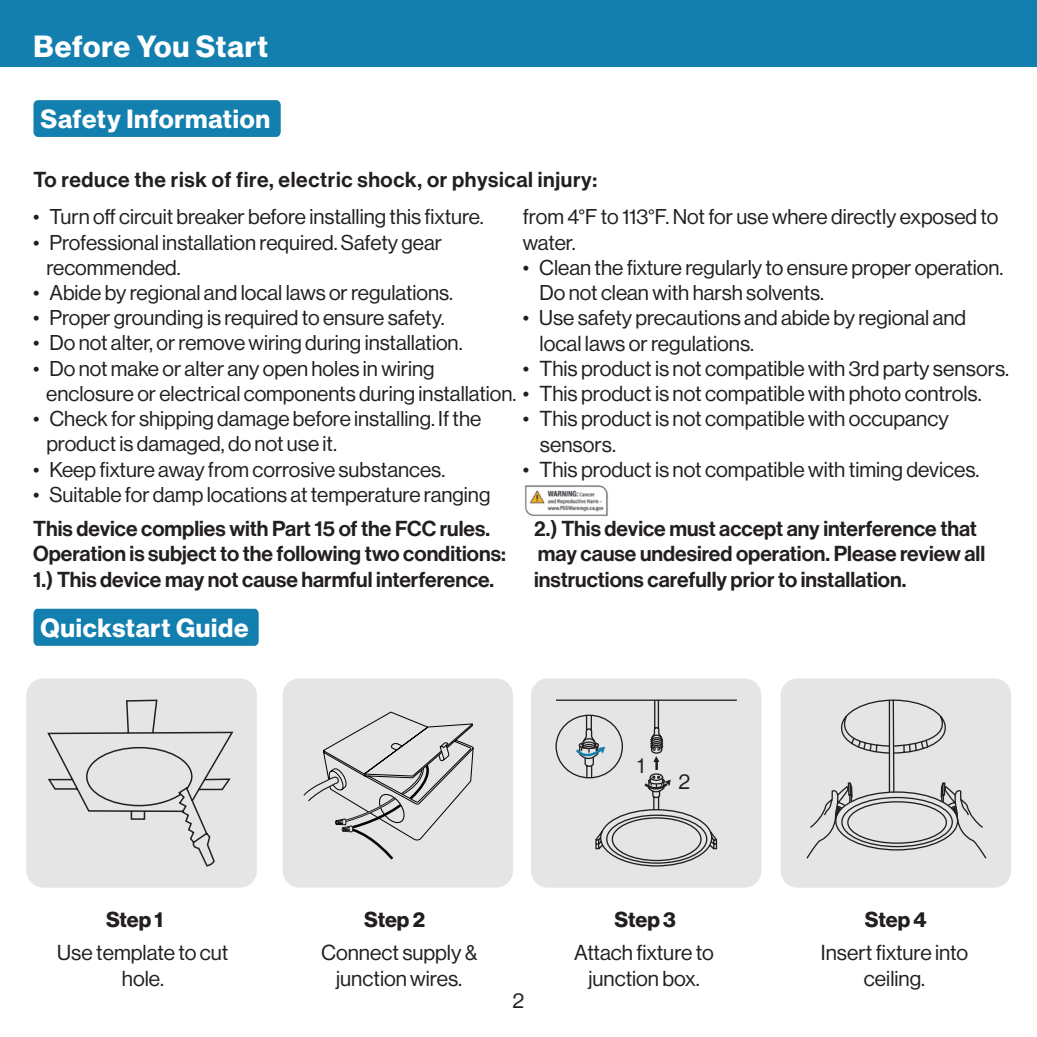
<style>
.page{position:relative;width:1037px;height:1037px;background:#fff}
.page>*{position:absolute;margin:0;border:0;box-sizing:border-box;transform-origin:0 0}
.t1{font:30px "N Haas Grotesk DS Pro 75 Bd";letter-spacing:.03em;color:#fff}
.t2{font:25.8px "N Haas Grotesk DS Pro 75 Bd";letter-spacing:.03em;color:#fff}
.t3{font:21.3px/25.5px "N Haas Grotesk DS Pro 55 Rg";color:#231f20;text-align:center}
.t4{font:21.3px/25.5px "N Haas Grotesk DS Pro 65 Md";color:#231f20}
.t5{font:21.3px "N Haas Grotesk DS Pro 65 Md";letter-spacing:.03em;color:#231f20}
.t6{font:21.3px "N Haas Grotesk DS Pro 75 Bd";letter-spacing:-.005em;color:#231f20}
.t7{font:21px/25.2px "N Haas Grotesk DS Pro 55 Rg";color:#231f20}
.s1{font-size:21.3px}
</style>
<div class="page">
<div style="left:531px;top:678px;width:230px;height:209px;background:#e5e5e5;border-radius:17px"></div>
<div style="left:283px;top:678px;width:230px;height:209px;background:#e5e5e5;border-radius:17px"></div>
<div style="left:26px;top:678px;width:231px;height:209px;background:#e5e5e5;border-radius:17px"></div>
<div style="left:780px;top:678px;width:231px;height:209px;background:#e5e5e5;border-radius:17px"></div>
<div style="left:33px;top:100px;width:248px;height:37px;background:#137fae;border-radius:5px"></div>
<div style="left:33px;top:609px;width:226px;height:37px;background:#137fae;border-radius:5px"></div>
<div style="left:0;top:0;width:1037px;height:67px;background:#137fae"></div>
<img style="left:525px;top:485px;width:83px;height:31px">
<svg style="left:47px;top:699px;width:187px;height:168px"></svg>
<svg style="left:303px;top:711px;width:171px;height:149px"></svg>
<svg style="left:555px;top:699px;width:182px;height:168px"></svg>
<svg style="left:806px;top:699px;width:181px;height:160px"></svg>
<p class="t1" style="left:33px;top:29px;width:236px">Before You Start</p>
<p class="t2" style="left:40px;top:104px;width:231px">Safety Information</p>
<p class="t5" style="left:33px;top:167px;width:565px">To reduce the risk of fire, electric shock, or physical injury:</p>
<p class="t7" style="left:523px;top:204px;width:477px">from 4°F to 113°F. Not for use where directly exposed to water.</p>
<p class="t7" style="left:523px;top:255px;width:482px">• Clean the fixture regularly to ensure proper operation.</p>
<p class="t7" style="left:539px;top:280px;width:286px">Do not clean with harsh solvents.</p>
<p class="t7" style="left:523px;top:305px;width:445px">• Use safety precautions and abide by regional and</p>
<p class="t3" style="left:539px;top:330px;width:216px">local laws or regulations.</p>
<p class="t3" style="left:523px;top:356px;width:488px">• This product is not compatible with 3rd party sensors.</p>
<p class="t3" style="left:523px;top:406px;width:427px">• This product is not compatible with occupancy</p>
<p class="t3" style="left:540px;top:432px;width:78px">sensors.</p>
<p class="t3" style="left:523px;top:457px;width:458px">• This product is not compatible with timing devices.</p>
<p class="t7" style="left:33px;top:205px;width:452px">• Turn off circuit breaker before installing this fixture.</p>
<p class="t7" style="left:33px;top:230px;width:410px">• Professional installation required. Safety gear</p>
<p class="t7" style="left:46px;top:255px;width:136px">recommended.</p>
<p class="t7" style="left:33px;top:280px;width:422px">• Abide by regional and local laws or regulations.</p>
<p class="t7" style="left:33px;top:305px;width:413px">• Proper grounding is required to ensure safety.</p>
<p class="t7" style="left:33px;top:331px;width:431px">• Do not alter, or remove wiring during installation.</p>
<p class="t7" style="left:33px;top:356px;width:403px">• Do not make or alter any open holes in wiring</p>
<p class="t7" style="left:46px;top:381px;width:937px">enclosure or electrical components during installation. <span class="s1">• This product is not compatible with photo controls.</span></p>
<p class="t7" style="left:33px;top:406px;width:450px">• Check for shipping damage before installing. If the</p>
<p class="t7" style="left:46px;top:431px;width:292px">product is damaged, do not use it.</p>
<p class="t7" style="left:33px;top:457px;width:414px">• Keep fixture away from corrosive substances.</p>
<p class="t7" style="left:33px;top:482px;width:459px">• Suitable for damp locations at temperature ranging</p>
<p class="t4" style="left:33px;top:516px;width:474px">This device complies with Part 15 of the FCC rules.<br>Operation is subject to the following two conditions:<br>1.) This device may not cause harmful interference.</p>
<p class="t4" style="left:534px;top:516px;width:444px">2.) This device must accept any interference that</p>
<p class="t4" style="left:538px;top:541px;width:449px">may cause undesired operation. Please review all</p>
<p class="t4" style="left:534px;top:567px;width:374px">instructions carefully prior to installation.</p>
<p class="t2" style="left:40px;top:613px;width:210px">Quickstart Guide</p>
<p class="t3" style="left:637px;top:753px;width:9px">1</p>
<p class="t3" style="left:678px;top:769px;width:13px">2</p>
<p class="t6" style="left:106px;top:907px;width:59px">Step 1</p>
<p class="t6" style="left:364px;top:907px;width:62px">Step 2</p>
<p class="t6" style="left:614px;top:907px;width:63px">Step 3</p>
<p class="t6" style="left:865px;top:907px;width:63px">Step 4</p>
<p class="t3" style="left:321px;top:940px;width:158px">Connect supply &amp;</p>
<p class="t3" style="left:336px;top:966px;width:127px">junction wires.</p>
<p class="t3" style="left:57px;top:940px;width:173px">Use template to cut hole.</p>
<p class="t3" style="left:574px;top:940px;width:141px">Attach fixture to</p>
<p class="t3" style="left:588px;top:966px;width:113px">junction box.</p>
<p class="t3" style="left:512px;top:988px;width:13px">2</p>
<p class="t3" style="left:821px;top:940px;width:149px">Insert fixture into ceiling.</p>
</div>
